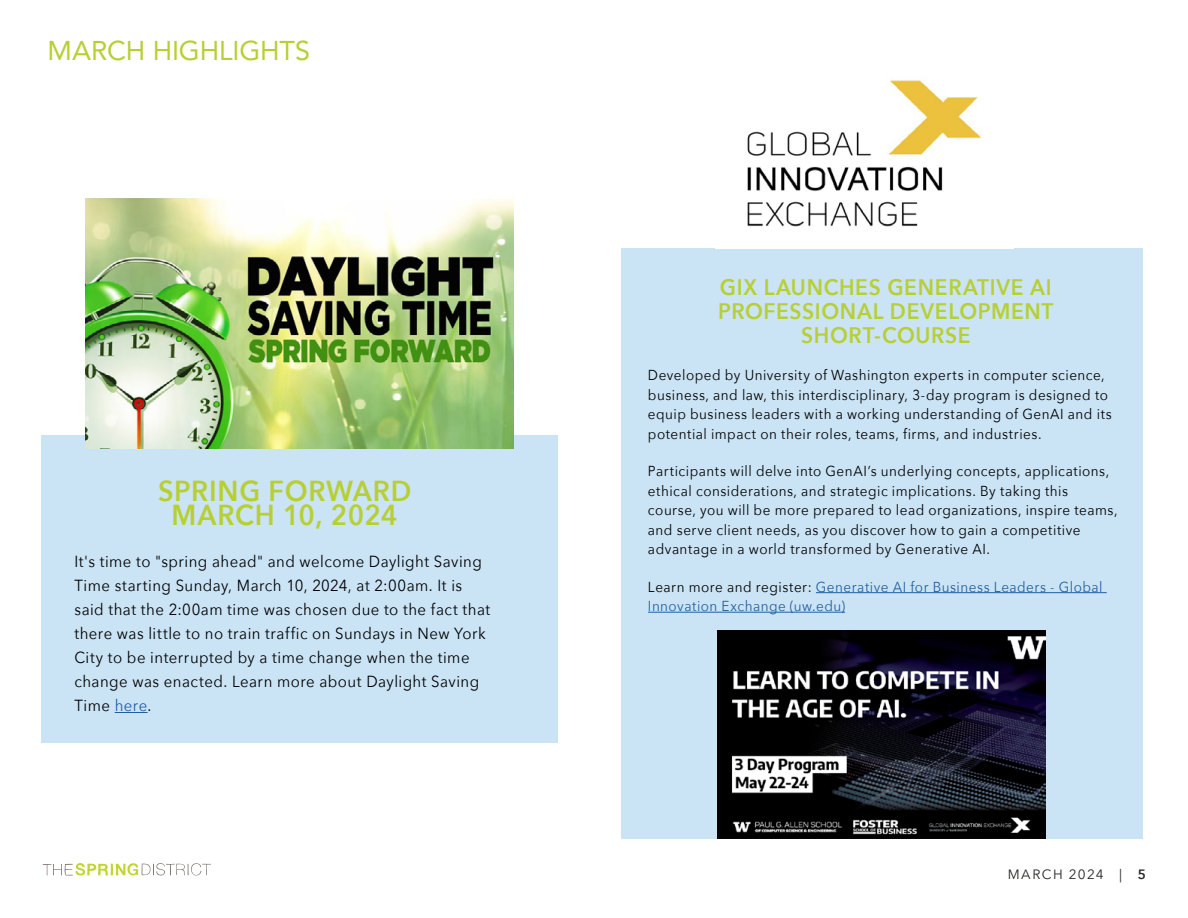
<style>
.page{position:relative;width:1188px;height:918px;background:#fff}
.page>*{position:absolute;margin:0;border:0;box-sizing:border-box;transform-origin:0 0}
.t1{font:600 28.95px/24px "Avenir Next";letter-spacing:.025em;color:#b8cf33;text-align:center;scale:.93 1}
.t2{font:27px "Avenir LT Std";letter-spacing:-.005em;color:#b8cf33}
.t3{font:600 22.5px/24px "Avenir Next";letter-spacing:.03em;color:#b8cf33;text-align:center;scale:.93 1}
.t4{font:16.05px/24px "Avenir Next";letter-spacing:.03em;color:#000;scale:.93 1}
.t5{font:14.4px/19.5px "Avenir Next";letter-spacing:.035em;color:#000;scale:.93 1}
.t6{font:14.4px/19.5px "Avenir Next";letter-spacing:.035em;color:#215e9e;scale:.93 1}
.t7{font:13.5px "Avenir Next";letter-spacing:.105em;color:#262523}
.s1{color:#215e9e}
.s2{color:#000}
.s3{font-weight:600}
</style>
<div class="page">
<svg style="left:43px;top:863px;width:168px;height:13px"></svg>
<div style="left:621px;top:248px;width:521px;height:591px;background:#cae4f5"></div>
<hr style="left:816px;top:592px;width:291px;height:1px;background:#215e9e">
<hr style="left:648px;top:612px;width:197px;height:1px;background:#215e9e">
<div style="left:41px;top:436px;width:517px;height:307px;background:#cae4f5"></div>
<hr style="left:115px;top:712px;width:33px;height:1px;background:#215e9e">
<img style="left:86px;top:198px;width:428px;height:250px">
<img style="left:747px;top:80px;width:235px;height:147px">
<img style="left:717px;top:630px;width:329px;height:209px">
<h2 class="t2" style="left:48px;top:35px;width:264px">MARCH HIGHLIGHTS</h2>
<h1 class="t1" style="left:158px;top:478px;width:274px">SPRING FORWARD<br>MARCH 10, 2024</h1>
<p class="t4" style="left:74px;top:549px;width:449px">It's time to "spring ahead" and welcome Daylight Saving Time starting Sunday, March 10, 2024, at 2:00am. It is said that the 2:00am time was chosen due to the fact that there was little to no train traffic on Sundays in New York City to be interrupted by a time change when the time change was enacted. Learn more about Daylight Saving Time <span class="s1">here</span>.</p>
<h3 class="t3" style="left:718px;top:274px;width:362px">GIX LAUNCHES GENERATIVE AI<br>PROFESSIONAL DEVELOPMENT<br>SHORT-COURSE</h3>
<p class="t5" style="left:648px;top:365px;width:500px">Developed by University of Washington experts in computer science, business, and law, this interdisciplinary, 3-day program is designed to equip business leaders with a working understanding of GenAI and its potential impact on their roles, teams, firms, and industries.</p>
<p class="t5" style="left:648px;top:461px;width:506px">Participants will delve into GenAI’s underlying concepts, applications, ethical considerations, and strategic implications. By taking this course, you will be more prepared to lead organizations, inspire teams, and serve client needs, as you discover how to gain a competitive advantage in a world transformed by Generative AI.</p>
<p class="t6" style="left:648px;top:576px;width:490px"><span class="s2">Learn more and register:</span> Generative AI for Business Leaders - Global<br>Innovation Exchange (uw.edu)</p>
<p class="t7" style="left:1008px;top:863px;width:140px">MARCH 2024 | <span class="s3">5</span></p>
</div>
